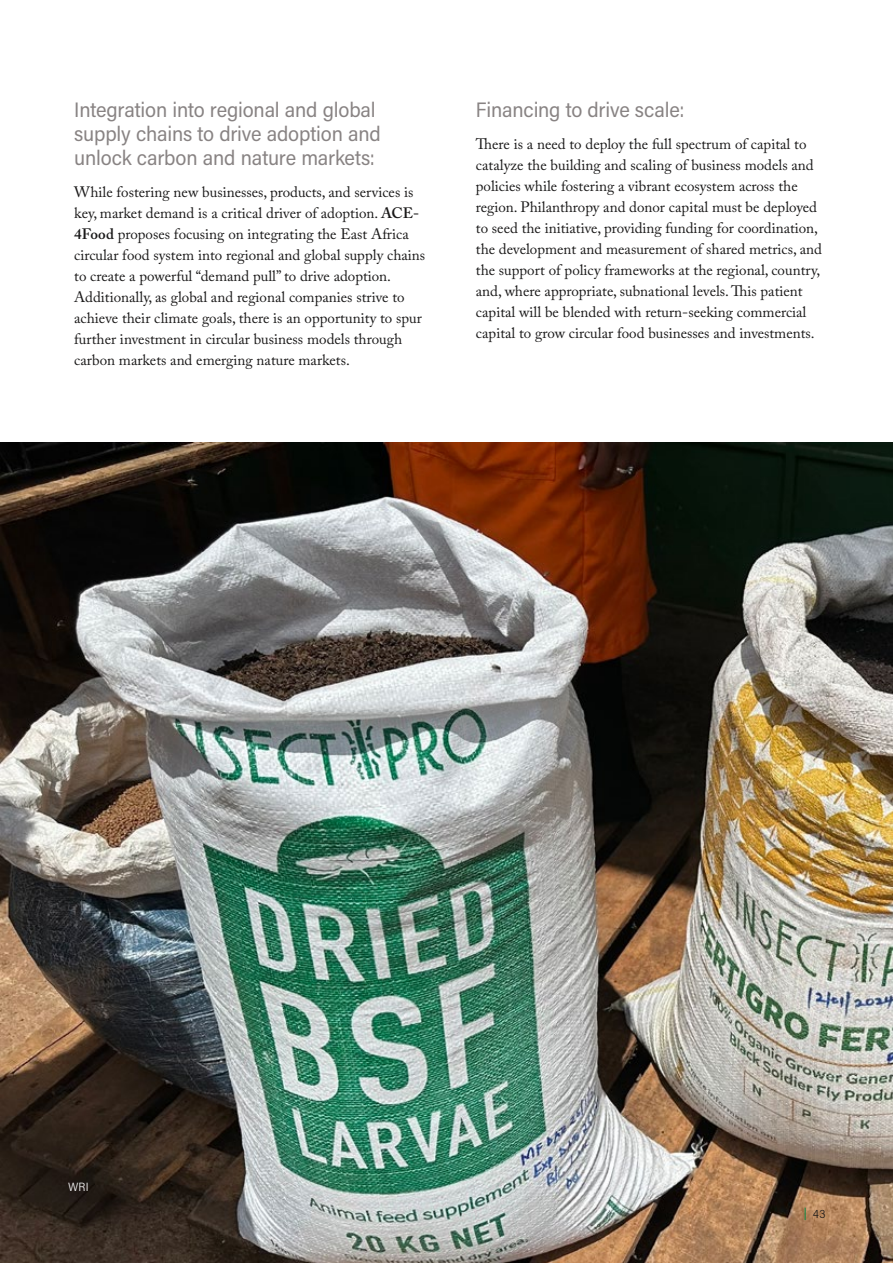
<style>
.page{position:relative;width:893px;height:1263px;background:#fff}
.page>*{position:absolute;margin:0;border:0;box-sizing:border-box;transform-origin:0 0}
.t1{font:21px/24px "Acumin Pro Semi Cond";letter-spacing:-.01em;color:#888383}
.t2{font:15px/21px "Adobe Caslon Pro";color:#191818}
.t3{font:300 12px "Acumin Pro Semi Cond";color:#fff}
.t4{font:300 12px "Acumin Pro Semi Cond";color:#191818}
.s1{font-weight:600}
.s2{font-weight:700;color:#328749}
</style>
<div class="page">
<img style="left:0;top:442px;width:893px;height:821px">
<h1 class="t1" style="left:74px;top:96px;width:308px">Integration into regional and global supply chains to drive adoption and unlock carbon and nature markets:</h1>
<p class="t2" style="left:74px;top:181px;width:352px">While fostering new businesses, products, and services is key, market demand is a critical driver of adoption. <span class="s1">ACE-4Food</span> proposes focusing on integrating the East Africa circular food system into regional and global supply chains to create a powerful “demand pull” to drive adoption.<br>Additionally, as global and regional companies strive to achieve their climate goals, there is an opportunity to spur further investment in circular business models through carbon markets and emerging nature markets.</p>
<h1 class="t1" style="left:476px;top:96px;width:210px">Financing to drive scale:</h1>
<p class="t2" style="left:476px;top:133px;width:348px">There is a need to deploy the full spectrum of capital to catalyze the building and scaling of business models and policies while fostering a vibrant ecosystem across the region. Philanthropy and donor capital must be deployed to seed the initiative, providing funding for coordination, the development and measurement of shared metrics, and the support of policy frameworks at the regional, country, and, where appropriate, subnational levels. This patient capital will be blended with return-seeking commercial capital to grow circular food businesses and investments.</p>
<p class="t3" style="left:68px;top:1178px;width:22px">WRI</p>
<p class="t4" style="left:804px;top:1205px;width:23px"><span class="s2">|</span> 43</p>
</div>
